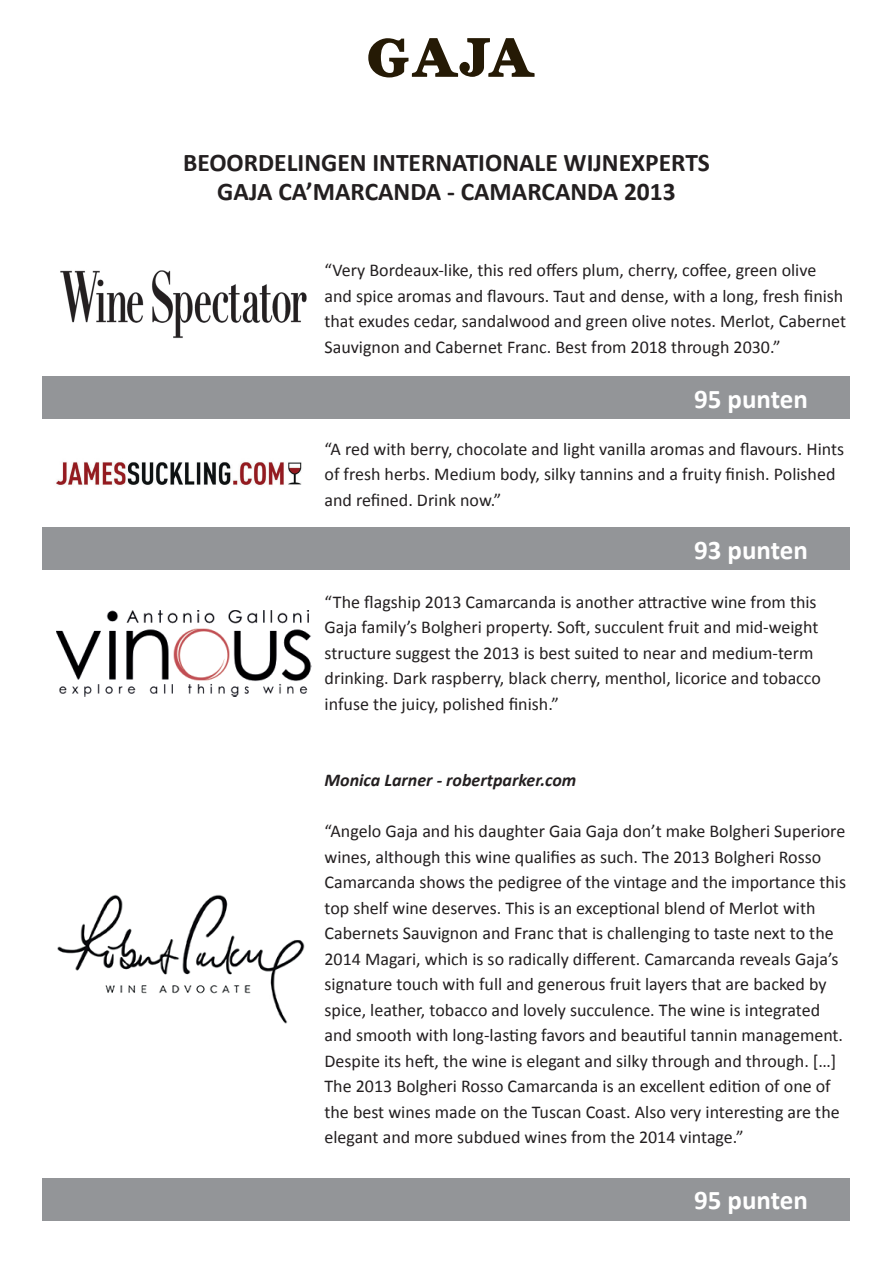
<style>
.page{position:relative;width:893px;height:1263px;background:#fff}
.page>*{position:absolute;margin:0;border:0;box-sizing:border-box;transform-origin:0 0}
.t1{font:700 27px "Calibri";color:#fff}
.t2{font:700 25.5px/28.5px "Calibri";color:#231f20;text-align:center}
.t3{font:18px/25.5px "Calibri";color:#231f20}
.t4{font:italic 700 18px "Calibri";color:#231f20}
</style>
<div class="page">
<svg style="left:368px;top:38px;width:167px;height:40px"></svg>
<img style="left:56px;top:462px;width:246px;height:24px">
<img style="left:56px;top:611px;width:255px;height:85px">
<img style="left:57px;top:894px;width:248px;height:130px">
<img style="left:60px;top:270px;width:247px;height:68px">
<div style="left:43px;top:376px;width:807px;height:43px;background:#939598"></div>
<div style="left:43px;top:527px;width:807px;height:43px;background:#939598"></div>
<div style="left:43px;top:1178px;width:807px;height:42px;background:#939598"></div>
<h2 class="t2" style="left:183px;top:148px;width:528px">BEOORDELINGEN INTERNATIONALE WIJNEXPERTS<br>GAJA CA’MARCANDA - CAMARCANDA 2013</h2>
<p class="t3" style="left:324px;top:257px;width:523px">“Very Bordeaux-like, this red offers plum, cherry, coffee, green olive and spice aromas and flavours. Taut and dense, with a long, fresh finish that exudes cedar, sandalwood and green olive notes. Merlot, Cabernet Sauvignon and Cabernet Franc. Best from 2018 through 2030.”</p>
<h1 class="t1" style="left:694px;top:382px;width:115px">95 punten</h1>
<p class="t3" style="left:324px;top:436px;width:521px">“A red with berry, chocolate and light vanilla aromas and flavours. Hints of fresh herbs. Medium body, silky tannins and a fruity finish. Polished and refined. Drink now.”</p>
<h1 class="t1" style="left:694px;top:532px;width:115px">93 punten</h1>
<p class="t3" style="left:325px;top:589px;width:498px">“The flagship 2013 Camarcanda is another attractive wine from this Gaja family’s Bolgheri property. Soft, succulent fruit and mid-weight structure suggest the 2013 is best suited to near and medium-term drinking. Dark raspberry, black cherry, menthol, licorice and tobacco infuse the juicy, polished finish.”</p>
<p class="t4" style="left:324px;top:769px;width:253px">Monica Larner - robertparker.com</p>
<p class="t3" style="left:324px;top:818px;width:523px">“Angelo Gaja and his daughter Gaia Gaja don’t make Bolgheri Superiore wines, although this wine qualifies as such. The 2013 Bolgheri Rosso Camarcanda shows the pedigree of the vintage and the importance this top shelf wine deserves. This is an exceptional blend of Merlot with Cabernets Sauvignon and Franc that is challenging to taste next to the 2014 Magari, which is so radically different. Camarcanda reveals Gaja’s signature touch with full and generous fruit layers that are backed by spice, leather, tobacco and lovely succulence. The wine is integrated and smooth with long-lasting favors and beautiful tannin management.<br>Despite its heft, the wine is elegant and silky through and through. […] The 2013 Bolgheri Rosso Camarcanda is an excellent edition of one of the best wines made on the Tuscan Coast. Also very interesting are the elegant and more subdued wines from the 2014 vintage.”</p>
<h1 class="t1" style="left:694px;top:1183px;width:115px">95 punten</h1>
</div>
